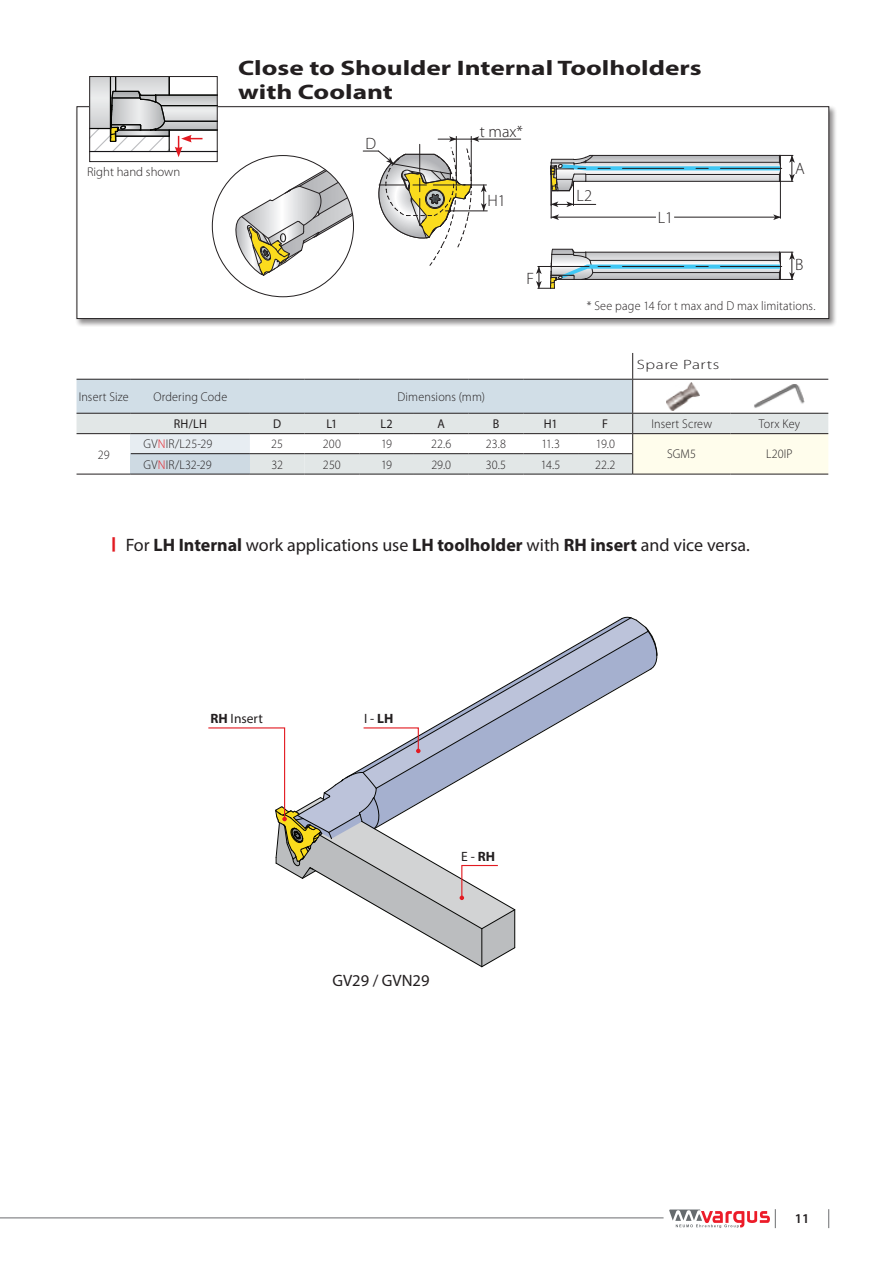
<style>
.page{position:relative;width:893px;height:1263px;background:#fff}
.page>*{position:absolute;margin:0;border:0;box-sizing:border-box;transform-origin:0 0}
.Head_2{font:700 21px/24px "Myriad Pro";color:#231f20;scale:1.3 1}
.Sub_Head_1{font:18px "Myriad Pro";color:#231f20}
.t1{font:300 16.5px "Myriad Pro";color:#231f20}
.Head_2-2{font:16.5px "Myriad Pro";color:#231f20}
.t2{font:13.5px "Myriad Pro";color:#231f20}
.Txt_9_9_130{font:300 13.5px "Myriad Pro";letter-spacing:.03em;color:#231f20;scale:1.3 1}
.t3{font:600 13.5px "Myriad Pro";color:#231f20}
.BODY_ROWS{font:300 12.75px "Myriad Pro";letter-spacing:.01em;color:#231f20;scale:.95 1}
.BODY_ROWS_Light{font:300 12.75px "Myriad Pro";letter-spacing:.015em;color:#231f20;scale:.95 1}
.tex_for_tavlaot_8_5{font:300 12.75px "Myriad Pro";color:#231f20;scale:.95 1}
.BODY_ROWS_LEFT_ALIGN{font:300 12.75px "Myriad Pro";letter-spacing:.01em;color:#231f20;scale:.95 1}
.BODY_ROWS-2{font:12.75px "Myriad Pro";letter-spacing:.01em;color:#231f20;scale:.95 1}
.Sub_Head_1-2{font:300 12.75px "Myriad Pro";color:#231f20}
.s1{color:#e21a21}
.s2{font-weight:700}
</style>
<div class="page">
<hr style="left:0;top:1217px;width:664px;height:1px;background:#6c6d70">
<svg style="left:828px;top:1209px;width:1px;height:19px"></svg>
<svg style="left:669px;top:1209px;width:107px;height:19px"></svg>
<div style="left:75px;top:105px;width:762px;height:222px;background:#231f20;opacity:.5"></div>
<div style="left:77px;top:107px;width:752px;height:212px;background:#fff"></div>
<div style="left:77px;top:106px;width:752px;height:213px;border:1px solid #231f20"></div>
<hr style="left:77px;top:474px;width:54px;height:1px;background:#231f20">
<hr style="left:131px;top:474px;width:119px;height:1px;background:#231f20">
<hr style="left:633px;top:474px;width:97px;height:1px;background:#231f20">
<hr style="left:730px;top:474px;width:98px;height:1px;background:#231f20">
<hr style="left:578px;top:474px;width:55px;height:1px;background:#231f20">
<hr style="left:250px;top:474px;width:55px;height:1px;background:#231f20">
<hr style="left:305px;top:474px;width:54px;height:1px;background:#231f20">
<hr style="left:359px;top:474px;width:55px;height:1px;background:#231f20">
<hr style="left:414px;top:474px;width:55px;height:1px;background:#231f20">
<hr style="left:469px;top:474px;width:54px;height:1px;background:#231f20">
<hr style="left:523px;top:474px;width:55px;height:1px;background:#231f20">
<svg style="left:77px;top:353px;width:751px;height:121px"></svg>
<img style="left:667px;top:382px;width:32px;height:28px">
<img style="left:754px;top:383px;width:51px;height:26px">
<svg style="left:233px;top:156px;width:120px;height:121px"></svg>
<hr style="left:445px;top:211px;width:42px;height:1px;background:#231f20">
<hr style="left:471px;top:139px;width:50px;height:1px;background:#231f20">
<svg style="left:536px;top:248px;width:259px;height:41px"></svg>
<svg style="left:550px;top:154px;width:245px;height:66px"></svg>
<svg style="left:363px;top:136px;width:123px;height:130px"></svg>
<svg style="left:208px;top:617px;width:450px;height:351px"></svg>
<div style="left:89px;top:76px;width:129px;height:86px;border:1px solid #231f20"></div>
<svg style="left:90px;top:77px;width:127px;height:80px"></svg>
<p class="Head_2" style="left:238px;top:56px;width:358px">Close to Shoulder Internal Toolholders with Coolant</p>
<p class="Sub_Head_1-2" style="left:87px;top:165px;width:95px">Right hand shown</p>
<p class="t1" style="left:365px;top:133px;width:12px">D</p>
<p class="t1" style="left:480px;top:121px;width:45px">t max*</p>
<p class="t1" style="left:487px;top:190px;width:20px">H1</p>
<p class="t1" style="left:526px;top:269px;width:9px">F</p>
<p class="t1" style="left:577px;top:186px;width:17px">L2</p>
<p class="t1" style="left:658px;top:207px;width:17px">L1</p>
<p class="t1" style="left:795px;top:158px;width:11px">A</p>
<p class="t1" style="left:795px;top:255px;width:10px">B</p>
<p class="BODY_ROWS_Light" style="left:587px;top:298px;width:242px">* See page 14 for t max and D max limitations.</p>
<p class="Txt_9_9_130" style="left:637px;top:357px;width:65px">Spare Parts</p>
<p class="BODY_ROWS" style="left:79px;top:389px;width:54px">Insert Size</p>
<p class="BODY_ROWS" style="left:154px;top:389px;width:79px">Ordering Code</p>
<p class="BODY_ROWS" style="left:398px;top:389px;width:93px">Dimensions (mm)</p>
<p class="BODY_ROWS-2" style="left:174px;top:416px;width:36px">RH/LH</p>
<p class="BODY_ROWS-2" style="left:273px;top:416px;width:10px">D</p>
<p class="BODY_ROWS-2" style="left:326px;top:416px;width:13px">L1</p>
<p class="BODY_ROWS-2" style="left:380px;top:416px;width:14px">L2</p>
<p class="BODY_ROWS-2" style="left:438px;top:416px;width:9px">A</p>
<p class="BODY_ROWS-2" style="left:493px;top:416px;width:8px">B</p>
<p class="BODY_ROWS-2" style="left:544px;top:416px;width:16px">H1</p>
<p class="BODY_ROWS-2" style="left:602px;top:416px;width:8px">F</p>
<p class="BODY_ROWS" style="left:651px;top:416px;width:65px">Insert Screw</p>
<p class="BODY_ROWS" style="left:759px;top:416px;width:45px">Torx Key</p>
<p class="BODY_ROWS_Light" style="left:98px;top:447px;width:14px">29</p>
<p class="BODY_ROWS_LEFT_ALIGN" style="left:144px;top:436px;width:74px">GV<span class="s1">N</span>IR/L25-29</p>
<p class="tex_for_tavlaot_8_5" style="left:271px;top:436px;width:14px">25</p>
<p class="tex_for_tavlaot_8_5" style="left:323px;top:436px;width:21px">200</p>
<p class="tex_for_tavlaot_8_5" style="left:381px;top:436px;width:13px">19</p>
<p class="tex_for_tavlaot_8_5" style="left:431px;top:436px;width:23px">22.6</p>
<p class="tex_for_tavlaot_8_5" style="left:486px;top:436px;width:23px">23.8</p>
<p class="tex_for_tavlaot_8_5" style="left:541px;top:436px;width:21px">11.3</p>
<p class="BODY_ROWS" style="left:596px;top:436px;width:22px">19.0</p>
<p class="BODY_ROWS" style="left:667px;top:446px;width:32px">SGM5</p>
<p class="BODY_ROWS" style="left:766px;top:446px;width:30px">L20IP</p>
<p class="BODY_ROWS_LEFT_ALIGN" style="left:144px;top:457px;width:73px">GV<span class="s1">N</span>IR/L32-29</p>
<p class="tex_for_tavlaot_8_5" style="left:271px;top:457px;width:14px">32</p>
<p class="tex_for_tavlaot_8_5" style="left:323px;top:457px;width:20px">250</p>
<p class="tex_for_tavlaot_8_5" style="left:381px;top:457px;width:13px">19</p>
<p class="tex_for_tavlaot_8_5" style="left:431px;top:457px;width:22px">29.0</p>
<p class="tex_for_tavlaot_8_5" style="left:486px;top:457px;width:23px">30.5</p>
<p class="tex_for_tavlaot_8_5" style="left:541px;top:457px;width:22px">14.5</p>
<p class="BODY_ROWS" style="left:595px;top:457px;width:23px">22.2</p>
<p class="Sub_Head_1" style="left:109px;top:534px;width:642px"><sup>|</sup> For <span class="s2">LH Internal</span> work applications use <span class="s2">LH toolholder</span> with <span class="s2">RH insert</span> and vice versa.</p>
<p class="t2" style="left:210px;top:711px;width:54px"><span class="s2">RH</span> Insert</p>
<p class="t2" style="left:364px;top:711px;width:31px">I - <span class="s2">LH</span></p>
<p class="t2" style="left:461px;top:848px;width:35px">E - <span class="s2">RH</span></p>
<p class="Head_2-2" style="left:332px;top:970px;width:99px">GV29 / GVN29</p>
<p class="t3" style="left:795px;top:1209px;width:16px">11</p>
</div>
